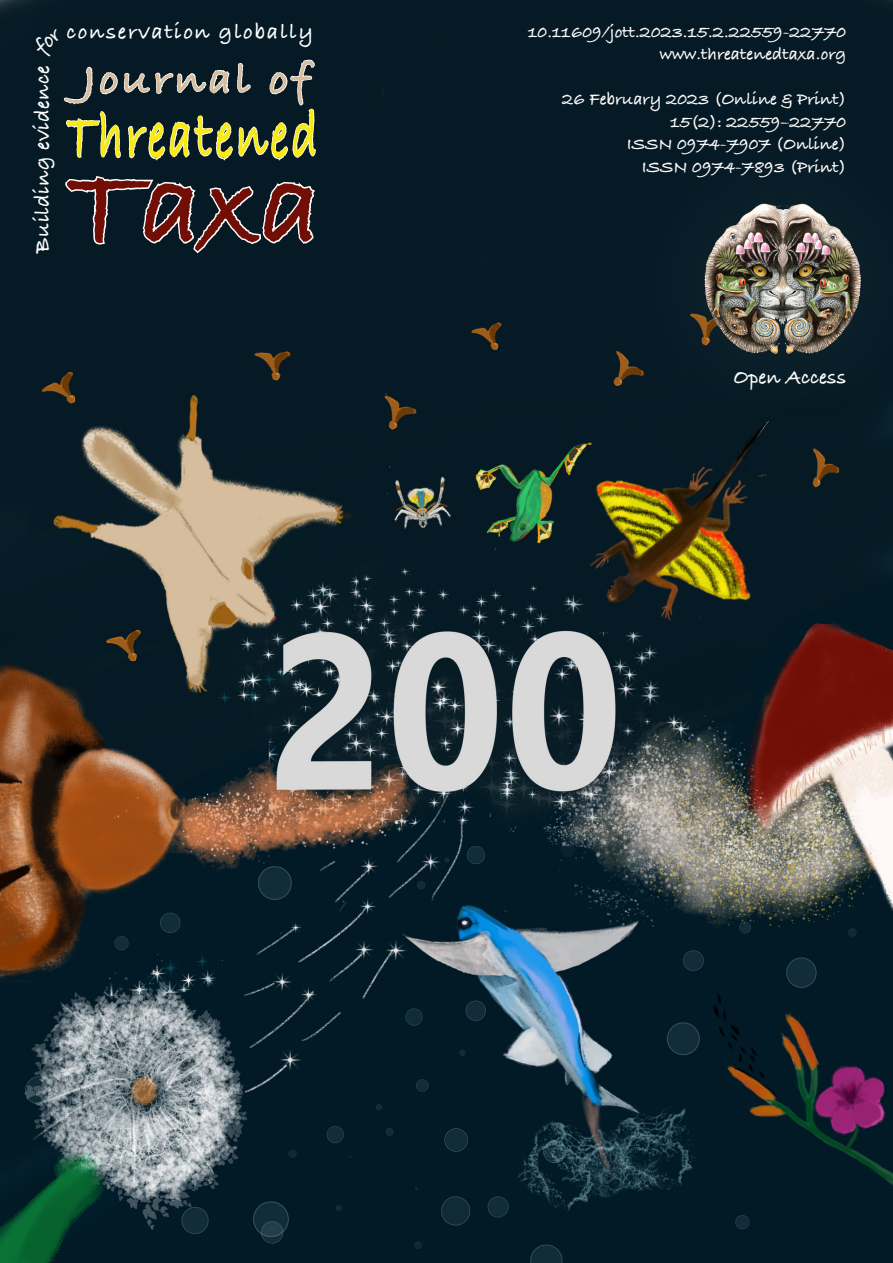
<style>
.page{position:relative;width:893px;height:1263px;background:#fff}
.page>*{position:absolute;margin:0;border:0;box-sizing:border-box;transform-origin:0 0}
.t1{font:700 120px "Bradley Hand ITCTT";color:#710f06}
.t2{font:700 69.75px "Bradley Hand ITCTT";letter-spacing:.07em;color:#faea11;scale:.67 1}
.t3{font:700 45px "Bradley Hand ITCTT";letter-spacing:.08em;color:#d6bd9e}
.t4{font:700 22.65px "Bradley Hand ITCTT";letter-spacing:.075em;color:#fff}
.t5{font:700 22.5px "Bradley Hand ITCTT";letter-spacing:.02em;color:#fff}
.t6{font:700 21px "Bradley Hand ITCTT";color:#fff}
.t7{font:700 18px "Bradley Hand ITCTT";color:#fff}
</style>
<div class="page">
<img style="left:0;top:0;width:893px;height:1263px">
<div style="left:620px;top:118px;width:273px;height:320px;background:#071b25"></div>
<img style="left:704px;top:203px;width:157px;height:151px">
<svg style="left:31px;top:6px;width:286px;height:249px;background:#21323c"></svg>
<p class="t5" style="left:25px;top:253px;width:189px;rotate:-90deg">Building evidence</p>
<p class="t4" style="left:67px;top:14px;width:248px">conservation globally</p>
<p class="t3" style="left:83px;top:45px;width:229px">Journal of</p>
<p class="t2" style="left:67px;top:83px;width:376px">Threatened</p>
<p class="t1" style="left:67px;top:115px;width:256px">Taxa</p>
<p class="t7" style="left:528px;top:18px;width:320px">10.11609/jott.2023.15.2.22559-22770</p>
<p class="t7" style="left:660px;top:40px;width:188px">www.threatenedtaxa.org</p>
<p class="t7" style="left:562px;top:85px;width:285px">26 February 2023 (Online &amp; Print)</p>
<p class="t7" style="left:670px;top:108px;width:177px">15(2): 22559–22770</p>
<p class="t7" style="left:627px;top:130px;width:221px">ISSN 0974-7907 (Online)</p>
<p class="t7" style="left:642px;top:153px;width:206px">ISSN 0974-7893 (Print)</p>
<p class="t6" style="left:733px;top:361px;width:114px">Open Access</p>
</div>
